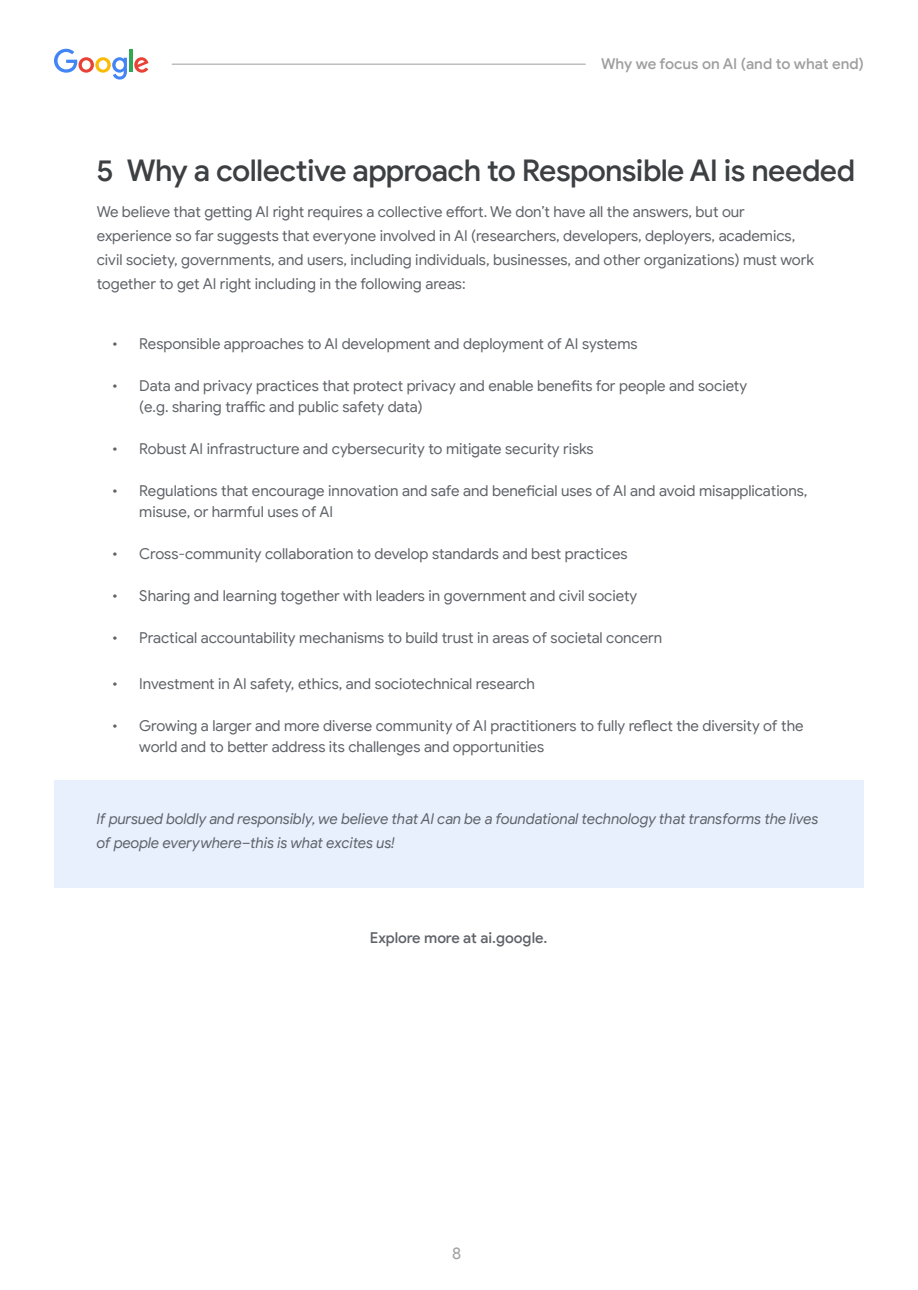
<style>
.page{position:relative;width:918px;height:1290px;background:#fff}
.page>*{position:absolute;margin:0;border:0;box-sizing:border-box;transform-origin:0 0}
.t1{font:500 30px "Google Sans";letter-spacing:-.025em;color:#3c4043}
.t2{font:16.5px "Google Sans Display";color:#9e9e9e}
.t3{font:15px/24px "Google Sans";color:#5f6369}
.t4{font:italic 15px/24px "Google Sans";color:#5f6369}
.t5{font:500 15px "Google Sans";color:#9e9e9e}
.t6{font:500 15px "Google Sans Display";letter-spacing:-.005em;color:#5f6369}
</style>
<div class="page">
<div style="left:54px;top:780px;width:810px;height:108px;background:#e8f0fe"></div>
<svg style="left:54px;top:49px;width:73px;height:31px"></svg>
<hr style="left:129px;top:50px;width:4px;height:22px;background:#33a854">
<svg style="left:134px;top:57px;width:14px;height:16px"></svg>
<hr style="left:172px;top:64px;width:414px;height:1px;background:#9e9e9e">
<p class="t5" style="left:601px;top:55px;width:264px">Why we focus on AI (and to what end)</p>
<h1 class="t1" style="left:97px;top:152px;width:760px">5 Why a collective approach to Responsible AI is needed</h1>
<p class="t3" style="left:97px;top:200px;width:719px">We believe that getting AI right requires a collective effort. We don’t have all the answers, but our experience so far suggests that everyone involved in AI (researchers, developers, deployers, academics, civil society, governments, and users, including individuals, businesses, and other organizations) must work together to get AI right including in the following areas:</p>
<p class="t3" style="left:112px;top:332px;width:527px">• Responsible approaches to AI development and deployment of AI systems</p>
<p class="t3" style="left:139px;top:375px;width:609px;line-height:21px;text-indent:-27px">• Data and privacy practices that protect privacy and enable benefits for people and society (e.g. sharing traffic and public safety data)</p>
<p class="t3" style="left:112px;top:437px;width:483px">• Robust AI infrastructure and cybersecurity to mitigate security risks</p>
<p class="t3" style="left:139px;top:480px;width:670px;line-height:21px;text-indent:-27px">• Regulations that encourage innovation and safe and beneficial uses of AI and avoid misapplications, misuse, or harmful uses of AI</p>
<p class="t3" style="left:112px;top:542px;width:517px">• Cross-community collaboration to develop standards and best practices</p>
<p class="t3" style="left:112px;top:584px;width:527px">• Sharing and learning together with leaders in government and civil society</p>
<p class="t3" style="left:112px;top:626px;width:551px">• Practical accountability mechanisms to build trust in areas of societal concern</p>
<p class="t3" style="left:112px;top:671px;width:424px">• Investment in AI safety, ethics, and sociotechnical research</p>
<p class="t3" style="left:139px;top:715px;width:666px;line-height:21px;text-indent:-27px">• Growing a larger and more diverse community of AI practitioners to fully reflect the diversity of the world and to better address its challenges and opportunities</p>
<p class="t4" style="left:97px;top:807px;width:723px">If pursued boldly and responsibly, we believe that AI can be a foundational technology that transforms the lives of people everywhere–this is what excites us!</p>
<p class="t6" style="left:370px;top:928px;width:179px">Explore more at ai.google.</p>
<p class="t2" style="left:452px;top:1243px;width:11px">8</p>
</div>
